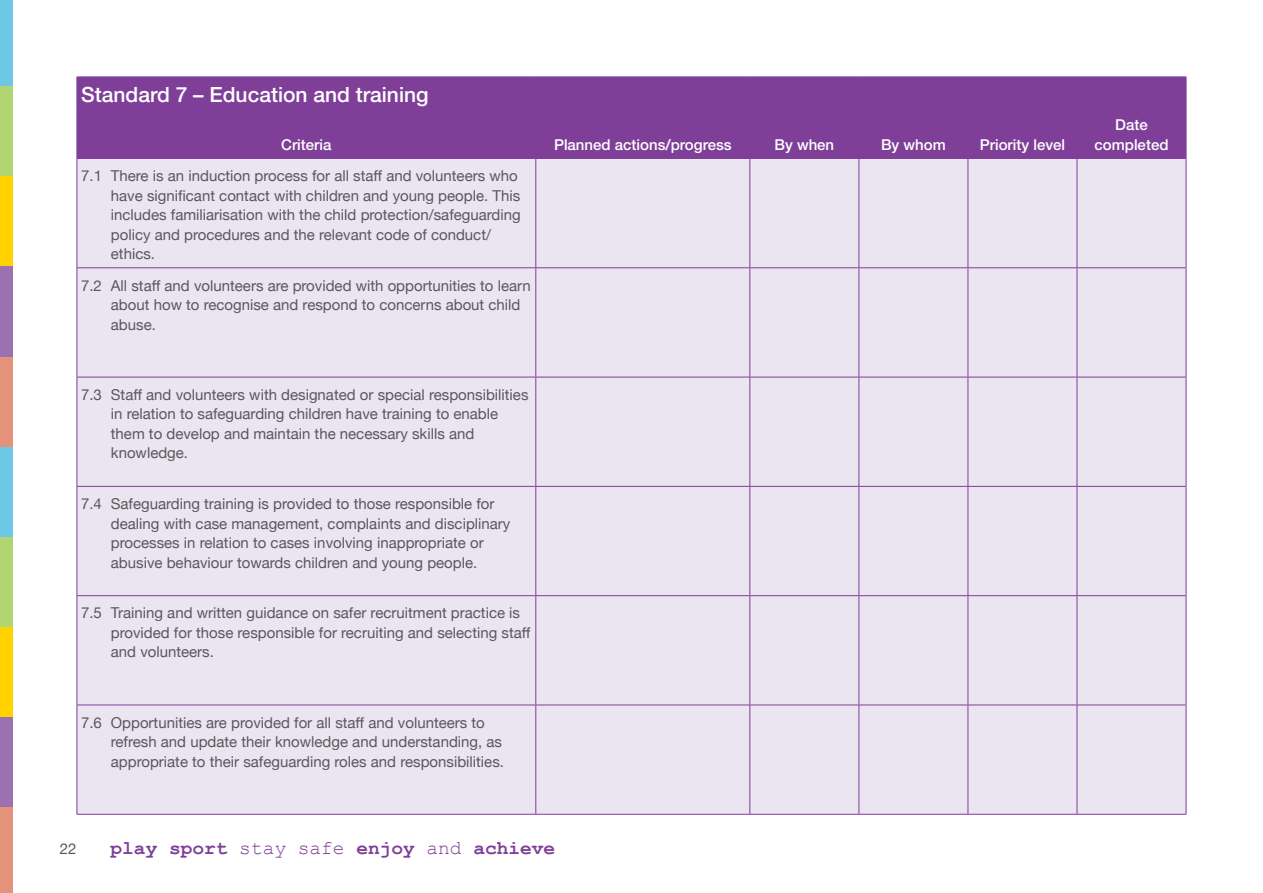
<style>
.page{position:relative;width:1263px;height:893px;background:#fff}
.page>*{position:absolute;margin:0;border:0;box-sizing:border-box;transform-origin:0 0}
.t1{font:500 21px "Helvetica Neue";color:#fff}
.t2{font:700 19.5px "Courier New";color:#7f3f98}
.t3{font:15px/19.5px "Helvetica Neue";color:#58595b}
.t4{font:500 15px/19.5px "Helvetica Neue";color:#fff;text-align:center}
.s1{font-weight:400}
</style>
<div class="page">
<div style="left:0;top:0;width:13px;height:87px;background:#6cc8e6"></div>
<div style="left:0;top:87px;width:13px;height:90px;background:#b1d572"></div>
<div style="left:0;top:177px;width:13px;height:90px;background:#ffd200"></div>
<div style="left:0;top:267px;width:13px;height:90px;background:#9b71b1"></div>
<div style="left:0;top:357px;width:13px;height:90px;background:#e5927a"></div>
<div style="left:0;top:447px;width:13px;height:90px;background:#6cc8e6"></div>
<div style="left:0;top:537px;width:13px;height:90px;background:#b1d572"></div>
<div style="left:0;top:627px;width:13px;height:91px;background:#ffd200"></div>
<div style="left:0;top:718px;width:13px;height:90px;background:#9b71b1"></div>
<div style="left:0;top:808px;width:13px;height:85px;background:#e5927a"></div>
<div style="left:78px;top:78px;width:1108px;height:80px;background:#7f3f98"></div>
<div style="left:78px;top:159px;width:1108px;height:655px;background:#ebe4f1"></div>
<hr style="left:535px;top:110px;width:1px;height:48px;background:#7f3f98">
<hr style="left:749px;top:110px;width:1px;height:48px;background:#7f3f98">
<hr style="left:858px;top:110px;width:1px;height:48px;background:#7f3f98">
<hr style="left:967px;top:110px;width:1px;height:48px;background:#7f3f98">
<hr style="left:1077px;top:110px;width:1px;height:48px;background:#7f3f98">
<hr style="left:535px;top:159px;width:1px;height:108px;background:#7f3f98">
<hr style="left:749px;top:159px;width:1px;height:108px;background:#7f3f98">
<hr style="left:858px;top:159px;width:1px;height:108px;background:#7f3f98">
<hr style="left:967px;top:159px;width:1px;height:108px;background:#7f3f98">
<hr style="left:1077px;top:159px;width:1px;height:108px;background:#7f3f98">
<hr style="left:77px;top:267px;width:459px;height:1px;background:#7f3f98">
<hr style="left:536px;top:267px;width:214px;height:1px;background:#7f3f98">
<hr style="left:535px;top:268px;width:1px;height:109px;background:#7f3f98">
<hr style="left:750px;top:267px;width:109px;height:1px;background:#7f3f98">
<hr style="left:749px;top:268px;width:1px;height:109px;background:#7f3f98">
<hr style="left:859px;top:267px;width:109px;height:1px;background:#7f3f98">
<hr style="left:858px;top:268px;width:1px;height:109px;background:#7f3f98">
<hr style="left:968px;top:267px;width:109px;height:1px;background:#7f3f98">
<hr style="left:967px;top:268px;width:1px;height:109px;background:#7f3f98">
<hr style="left:1077px;top:267px;width:109px;height:1px;background:#7f3f98">
<hr style="left:1077px;top:268px;width:1px;height:109px;background:#7f3f98">
<hr style="left:77px;top:377px;width:459px;height:1px;background:#7f3f98">
<hr style="left:536px;top:377px;width:214px;height:1px;background:#7f3f98">
<hr style="left:535px;top:377px;width:1px;height:109px;background:#7f3f98">
<hr style="left:750px;top:377px;width:109px;height:1px;background:#7f3f98">
<hr style="left:749px;top:377px;width:1px;height:109px;background:#7f3f98">
<hr style="left:859px;top:377px;width:109px;height:1px;background:#7f3f98">
<hr style="left:858px;top:377px;width:1px;height:109px;background:#7f3f98">
<hr style="left:968px;top:377px;width:109px;height:1px;background:#7f3f98">
<hr style="left:967px;top:377px;width:1px;height:109px;background:#7f3f98">
<hr style="left:1077px;top:377px;width:109px;height:1px;background:#7f3f98">
<hr style="left:1077px;top:377px;width:1px;height:109px;background:#7f3f98">
<hr style="left:77px;top:486px;width:459px;height:1px;background:#7f3f98">
<hr style="left:536px;top:486px;width:214px;height:1px;background:#7f3f98">
<hr style="left:535px;top:487px;width:1px;height:108px;background:#7f3f98">
<hr style="left:750px;top:486px;width:109px;height:1px;background:#7f3f98">
<hr style="left:749px;top:487px;width:1px;height:108px;background:#7f3f98">
<hr style="left:859px;top:486px;width:109px;height:1px;background:#7f3f98">
<hr style="left:858px;top:487px;width:1px;height:108px;background:#7f3f98">
<hr style="left:968px;top:486px;width:109px;height:1px;background:#7f3f98">
<hr style="left:967px;top:487px;width:1px;height:108px;background:#7f3f98">
<hr style="left:1077px;top:486px;width:109px;height:1px;background:#7f3f98">
<hr style="left:1077px;top:487px;width:1px;height:108px;background:#7f3f98">
<hr style="left:77px;top:595px;width:459px;height:1px;background:#7f3f98">
<hr style="left:536px;top:595px;width:214px;height:1px;background:#7f3f98">
<hr style="left:535px;top:596px;width:1px;height:109px;background:#7f3f98">
<hr style="left:750px;top:595px;width:109px;height:1px;background:#7f3f98">
<hr style="left:749px;top:596px;width:1px;height:109px;background:#7f3f98">
<hr style="left:859px;top:595px;width:109px;height:1px;background:#7f3f98">
<hr style="left:858px;top:596px;width:1px;height:109px;background:#7f3f98">
<hr style="left:968px;top:595px;width:109px;height:1px;background:#7f3f98">
<hr style="left:967px;top:596px;width:1px;height:109px;background:#7f3f98">
<hr style="left:1077px;top:595px;width:109px;height:1px;background:#7f3f98">
<hr style="left:1077px;top:596px;width:1px;height:109px;background:#7f3f98">
<hr style="left:77px;top:705px;width:459px;height:1px;background:#7f3f98">
<hr style="left:536px;top:705px;width:214px;height:1px;background:#7f3f98">
<hr style="left:535px;top:705px;width:1px;height:109px;background:#7f3f98">
<hr style="left:750px;top:705px;width:109px;height:1px;background:#7f3f98">
<hr style="left:749px;top:705px;width:1px;height:109px;background:#7f3f98">
<hr style="left:859px;top:705px;width:109px;height:1px;background:#7f3f98">
<hr style="left:858px;top:705px;width:1px;height:109px;background:#7f3f98">
<hr style="left:968px;top:705px;width:109px;height:1px;background:#7f3f98">
<hr style="left:967px;top:705px;width:1px;height:109px;background:#7f3f98">
<hr style="left:1077px;top:705px;width:109px;height:1px;background:#7f3f98">
<hr style="left:1077px;top:705px;width:1px;height:109px;background:#7f3f98">
<hr style="left:77px;top:159px;width:1px;height:108px;background:#7f3f98">
<hr style="left:1186px;top:159px;width:1px;height:108px;background:#7f3f98">
<hr style="left:77px;top:268px;width:1px;height:109px;background:#7f3f98">
<hr style="left:1186px;top:268px;width:1px;height:109px;background:#7f3f98">
<hr style="left:77px;top:377px;width:1px;height:109px;background:#7f3f98">
<hr style="left:1186px;top:377px;width:1px;height:109px;background:#7f3f98">
<hr style="left:77px;top:487px;width:1px;height:108px;background:#7f3f98">
<hr style="left:1186px;top:487px;width:1px;height:108px;background:#7f3f98">
<hr style="left:77px;top:596px;width:1px;height:109px;background:#7f3f98">
<hr style="left:1186px;top:596px;width:1px;height:109px;background:#7f3f98">
<hr style="left:77px;top:705px;width:1px;height:109px;background:#7f3f98">
<hr style="left:1186px;top:705px;width:1px;height:109px;background:#7f3f98">
<hr style="left:77px;top:814px;width:459px;height:1px;background:#7f3f98">
<hr style="left:536px;top:814px;width:214px;height:1px;background:#7f3f98">
<hr style="left:750px;top:814px;width:109px;height:1px;background:#7f3f98">
<hr style="left:859px;top:814px;width:109px;height:1px;background:#7f3f98">
<hr style="left:968px;top:814px;width:109px;height:1px;background:#7f3f98">
<hr style="left:1077px;top:814px;width:109px;height:1px;background:#7f3f98">
<hr style="left:77px;top:110px;width:1px;height:48px;background:#7f3f98">
<hr style="left:1186px;top:110px;width:1px;height:48px;background:#7f3f98">
<hr style="left:77px;top:158px;width:459px;height:1px;background:#7f3f98">
<hr style="left:536px;top:158px;width:214px;height:1px;background:#7f3f98">
<hr style="left:750px;top:158px;width:109px;height:1px;background:#7f3f98">
<hr style="left:859px;top:158px;width:109px;height:1px;background:#7f3f98">
<hr style="left:968px;top:158px;width:109px;height:1px;background:#7f3f98">
<hr style="left:1077px;top:158px;width:109px;height:1px;background:#7f3f98">
<hr style="left:77px;top:77px;width:459px;height:1px;background:#7f3f98">
<hr style="left:77px;top:77px;width:1px;height:33px;background:#7f3f98">
<hr style="left:536px;top:77px;width:214px;height:1px;background:#7f3f98">
<hr style="left:750px;top:77px;width:109px;height:1px;background:#7f3f98">
<hr style="left:859px;top:77px;width:109px;height:1px;background:#7f3f98">
<hr style="left:968px;top:77px;width:109px;height:1px;background:#7f3f98">
<hr style="left:1077px;top:77px;width:109px;height:1px;background:#7f3f98">
<hr style="left:1186px;top:77px;width:1px;height:33px;background:#7f3f98">
<h1 class="t1" style="left:81px;top:82px;width:349px">Standard 7 – Education and training</h1>
<p class="t4" style="left:281px;top:135px;width:52px">Criteria</p>
<p class="t4" style="left:554px;top:135px;width:179px">Planned actions/progress</p>
<p class="t4" style="left:774px;top:135px;width:61px">By when</p>
<p class="t4" style="left:881px;top:135px;width:66px">By whom</p>
<p class="t4" style="left:980px;top:135px;width:87px">Priority level</p>
<p class="t3" style="left:111px;top:167px;width:411px;text-indent:-30px">7.1 There is an induction process for all staff and volunteers who have significant contact with children and young people. This includes familiarisation with the child protection/safeguarding policy and procedures and the relevant code of conduct/ ethics.</p>
<p class="t3" style="left:111px;top:276px;width:421px;text-indent:-30px">7.2 All staff and volunteers are provided with opportunities to learn about how to recognise and respond to concerns about child abuse.</p>
<p class="t3" style="left:111px;top:386px;width:419px;text-indent:-30px">7.3 Staff and volunteers with designated or special responsibilities in relation to safeguarding children have training to enable them to develop and maintain the necessary skills and knowledge.</p>
<p class="t3" style="left:111px;top:495px;width:401px;text-indent:-30px">7.4 Safeguarding training is provided to those responsible for dealing with case management, complaints and disciplinary processes in relation to cases involving inappropriate or abusive behaviour towards children and young people.</p>
<p class="t3" style="left:111px;top:604px;width:421px;text-indent:-30px">7.5 Training and written guidance on safer recruitment practice is provided for those responsible for recruiting and selecting staff and volunteers.</p>
<p class="t3" style="left:111px;top:713px;width:395px;text-indent:-30px">7.6 Opportunities are provided for all staff and volunteers to refresh and update their knowledge and understanding, as appropriate to their safeguarding roles and responsibilities.</p>
<p class="t3" style="left:60px;top:840px;width:18px">22</p>
<h2 class="t2" style="left:111px;top:836px;width:446px">play sport <span class="s1">stay safe</span> enjoy <span class="s1">and</span> achieve</h2>
<p class="t4" style="left:1094px;top:115px;width:75px">Date completed</p>
</div>
